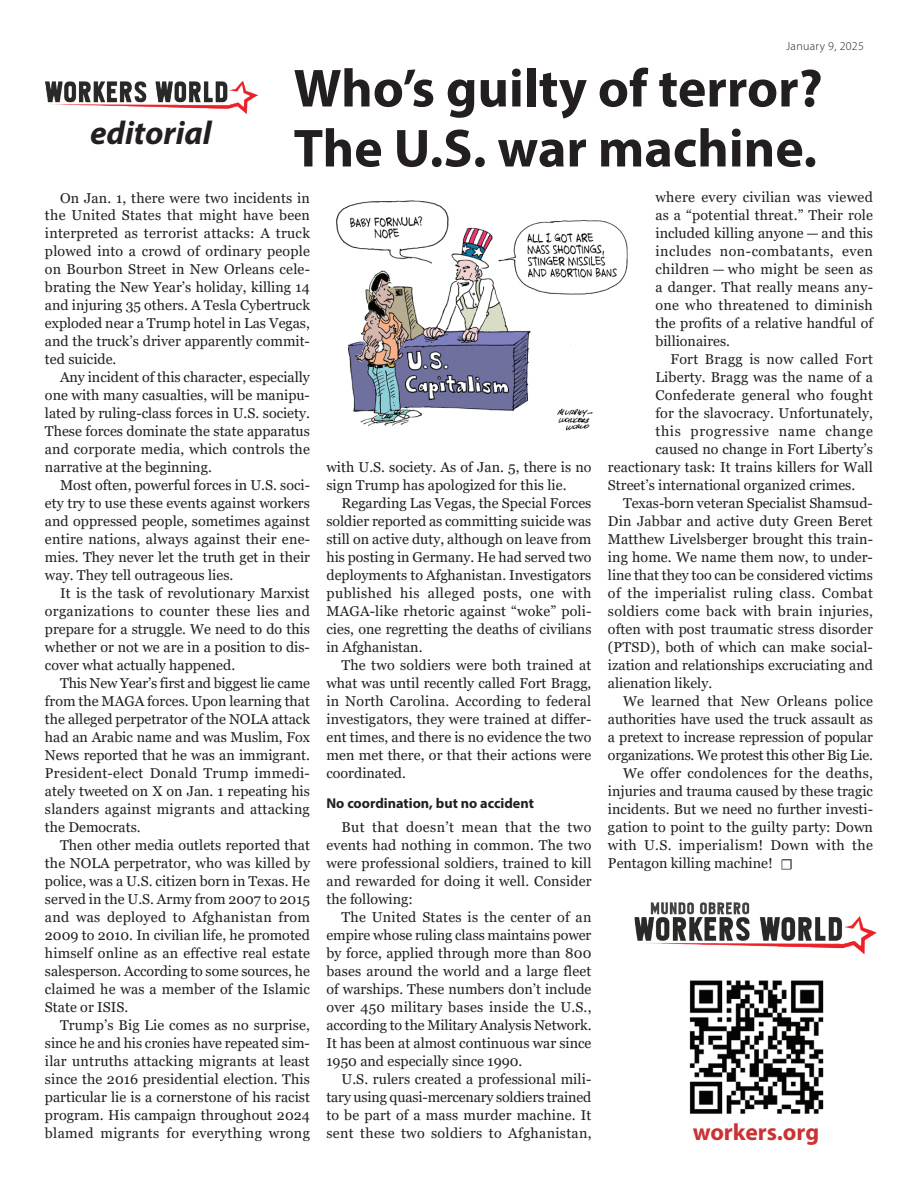
<style>
.page{position:relative;width:918px;height:1188px;background:#fff}
.page>*{position:absolute;margin:0;border:0;box-sizing:border-box;transform-origin:0 0}
.t1{font:700 54px/60px "Myriad Pro";color:#231f20}
.t2{font:italic 700 33px "Myriad Pro";color:#231f20}
.t3{font:700 23.7px "Myriad Pro";color:#cb3233}
.t4{font:14.25px/18px "Georgia";color:#231f20;text-align:justify}
.t5{font:14.25px "Georgia";letter-spacing:.02em;color:#231f20}
.t6{font:14.25px "Georgia";letter-spacing:.025em;color:#231f20}
.t7{font:700 14.25px "Myriad Pro";color:#231f20}
.t8{font:14.25px "Georgia";letter-spacing:.045em;color:#231f20}
.t9{font:300 12px "Myriad Pro";letter-spacing:.025em;color:#231f20}
.s1{font-family:"Minion Pro";font-size:15px}
</style>
<div class="page">
<img style="left:635px;top:902px;width:241px;height:52px">
<img style="left:689px;top:980px;width:135px;height:134px">
<img style="left:45px;top:81px;width:213px;height:33px">
<img style="left:336px;top:200px;width:292px;height:231px">
<p class="t9" style="left:786px;top:38px;width:79px">January 9, 2025</p>
<h1 class="t1" style="left:294px;top:57px;width:531px">Who’s guilty of terror?<br>The U.S. war machine.</h1>
<p class="t4" style="left:45px;top:189px;width:267px;text-indent:15px">On Jan. 1, there were two incidents in the United States that might have been interpreted as terrorist attacks: A truck plowed into a crowd of ordinary people on Bourbon Street in New Orleans cele&shy;brating the New Year’s holiday, killing 14 and injuring 35 others. A Tesla Cybertruck exploded near a Trump hotel in Las Vegas, and the truck’s driver apparently commit&shy;ted suicide.</p>
<p class="t4" style="left:45px;top:369px;width:266px;text-indent:15px">Any incident of this character, especially one with many casualties, will be manipu&shy;lated by ruling-class forces in U.S. society.<br>These forces dominate the state apparatus and corporate media, which controls the narrative at the beginning.</p>
<p class="t4" style="left:45px;top:477px;width:267px;text-indent:15px">Most often, powerful forces in U.S. soci&shy;ety try to use these events against workers and oppressed people, sometimes against entire nations, always against their ene&shy;mies. They never let the truth get in their way. They tell outrageous lies.</p>
<p class="t4" style="left:45px;top:585px;width:266px;text-indent:15px">It is the task of revolutionary Marxist organizations to counter these lies and prepare for a struggle. We need to do this whether or not we are in a position to dis&shy;cover what actually happened.</p>
<p class="t4" style="left:45px;top:675px;width:267px;text-indent:15px">This New Year’s first and biggest lie came from the MAGA forces. Upon learning that the alleged perpetrator of the NOLA attack had an Arabic name and was Muslim, Fox News reported that he was an immigrant.<br>President-elect Donald Trump immedi&shy;ately tweeted on X on Jan. 1 repeating his slanders against migrants and attacking the Democrats.</p>
<p class="t4" style="left:45px;top:837px;width:267px;text-indent:15px">Then other media outlets reported that the NOLA perpetrator, who was killed by police, was a U.S. citizen born in Texas. He served in the U.S. Army from 2007 to 2015 and was deployed to Afghanistan from 2009 to 2010. In civilian life, he promoted himself online as an effective real estate salesperson. According to some sources, he claimed he was a member of the Islamic State or ISIS.</p>
<p class="t4" style="left:45px;top:1017px;width:267px;text-indent:15px">Trump’s Big Lie comes as no surprise, since he and his cronies have repeated sim&shy;ilar untruths attacking migrants at least since the 2016 presidential election. This particular lie is a cornerstone of his racist program. His campaign throughout 2024 blamed migrants for everything wrong</p>
<h2 class="t2" style="left:90px;top:111px;width:123px">editorial</h2>
<p class="t4" style="left:655px;top:189px;width:219px">where every civilian was viewed as a “potential threat.” Their role included killing anyone — and this includes non-combatants, even children — who might be seen as a danger. That really means any&shy;one who threatened to diminish the profits of a relative handful of billionaires.</p>
<p class="t5" style="left:670px;top:351px;width:204px">Fort Bragg is now called Fort</p>
<p class="t4" style="left:655px;top:369px;width:219px">Liberty. Bragg was the name of a</p>
<p class="t5" style="left:655px;top:387px;width:219px">Confederate general who fought</p>
<p class="t4" style="left:655px;top:405px;width:219px">for the slavocracy. Unfortunately,</p>
<p class="t8" style="left:655px;top:423px;width:219px">this progressive name change</p>
<p class="t4" style="left:655px;top:441px;width:219px">caused no change in Fort Liberty’s</p>
<p class="t4" style="left:608px;top:459px;width:266px">reactionary task: It trains killers for Wall</p>
<p class="t4" style="left:608px;top:477px;width:249px">Street’s international organized crimes.</p>
<p class="t4" style="left:623px;top:495px;width:251px">Texas-born veteran Specialist Shamsud-</p>
<p class="t4" style="left:608px;top:513px;width:266px">Din Jabbar and active duty Green Beret</p>
<p class="t4" style="left:608px;top:531px;width:267px">Matthew Livelsberger brought this train-</p>
<p class="t4" style="left:608px;top:549px;width:266px">ing home. We name them now, to under-</p>
<p class="t4" style="left:608px;top:567px;width:266px">line that they too can be considered victims</p>
<p class="t6" style="left:608px;top:585px;width:267px">of the imperialist ruling class. Combat</p>
<p class="t5" style="left:608px;top:603px;width:267px">soldiers come back with brain injuries,</p>
<p class="t4" style="left:608px;top:621px;width:267px">often with post traumatic stress disorder</p>
<p class="t4" style="left:608px;top:639px;width:266px">(PTSD), both of which can make social-</p>
<p class="t4" style="left:608px;top:657px;width:267px">ization and relationships excruciating and</p>
<p class="t4" style="left:608px;top:675px;width:106px">alienation likely.</p>
<p class="t4" style="left:623px;top:693px;width:252px">We learned that New Orleans police</p>
<p class="t4" style="left:608px;top:711px;width:266px">authorities have used the truck assault as</p>
<p class="t4" style="left:608px;top:729px;width:266px">a pretext to increase repression of popular</p>
<p class="t4" style="left:608px;top:747px;width:266px">organizations. We protest this other Big Lie.</p>
<p class="t5" style="left:623px;top:765px;width:252px">We offer condolences for the deaths,</p>
<p class="t4" style="left:608px;top:783px;width:266px">injuries and trauma caused by these tragic</p>
<p class="t4" style="left:608px;top:801px;width:266px">incidents. But we need no further investi-</p>
<p class="t4" style="left:608px;top:819px;width:267px">gation to point to the guilty party: Down</p>
<p class="t6" style="left:608px;top:837px;width:266px">with U.S. imperialism! Down with the</p>
<p class="t4" style="left:608px;top:855px;width:187px">Pentagon killing machine! <span class="s1">☐</span></p>
<p class="t4" style="left:326px;top:459px;width:267px">with U.S. society. As of Jan. 5, there is no sign Trump has apologized for this lie.</p>
<p class="t4" style="left:326px;top:495px;width:267px;text-indent:15px">Regarding Las Vegas, the Special Forces soldier reported as committing suicide was still on active duty, although on leave from his posting in Germany. He had served two deployments to Afghanistan. Investigators published his alleged posts, one with MAGA-like rhetoric against “woke” poli&shy;cies, one regretting the deaths of civilians in Afghanistan.</p>
<p class="t4" style="left:326px;top:657px;width:267px;text-indent:15px">The two soldiers were both trained at what was until recently called Fort Bragg, in North Carolina. According to federal investigators, they were trained at differ&shy;ent times, and there is no evidence the two men met there, or that their actions were coordinated.</p>
<p class="t7" style="left:326px;top:794px;width:209px">No coordination, but no accident</p>
<p class="t4" style="left:326px;top:819px;width:267px;text-indent:15px">But that doesn’t mean that the two events had nothing in common. The two were professional soldiers, trained to kill and rewarded for doing it well. Consider the following:</p>
<p class="t4" style="left:326px;top:909px;width:267px;text-indent:15px">The United States is the center of an empire whose ruling class maintains power by force, applied through more than 800 bases around the world and a large fleet of warships. These numbers don’t include over 450 military bases inside the U.S., according to the Military Analysis Network.<br>It has been at almost continuous war since 1950 and especially since 1990.</p>
<p class="t4" style="left:326px;top:1071px;width:267px;text-indent:15px">U.S. rulers created a professional mili&shy;tary using quasi-mercenary soldiers trained to be part of a mass murder machine. It sent these two soldiers to Afghanistan,</p>
<h3 class="t3" style="left:693px;top:1116px;width:128px">workers.org</h3>
</div>
